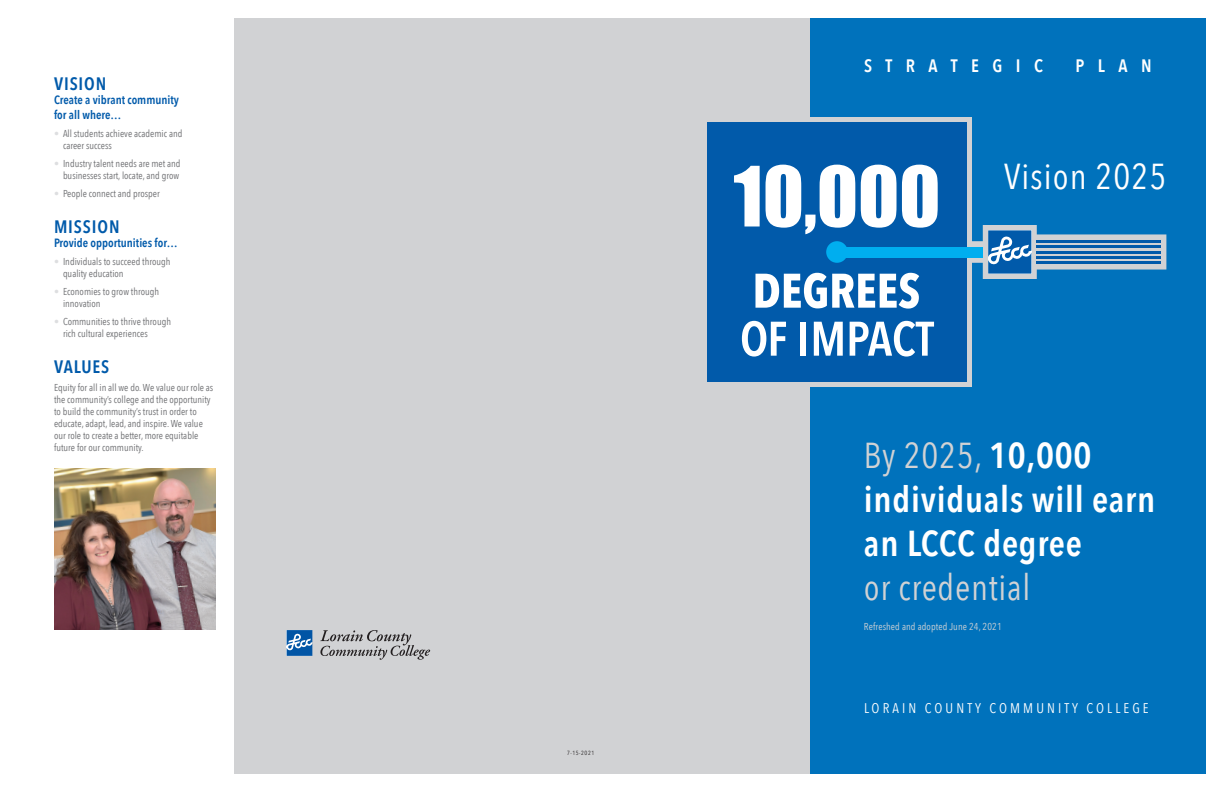
<style>
.page{position:relative;width:1224px;height:792px;background:#fff}
.page>*{position:absolute;margin:0;border:0;box-sizing:border-box;transform-origin:0 0}
.t1{font:600 36px/44px "Avenir Next Condensed";letter-spacing:.02em;color:#fff}
.t2{font:36px "Avenir Next Condensed";letter-spacing:.03em;color:#fff}
.t3{font:600 18px "Avenir Next Condensed";letter-spacing:.05em;color:#015aaa}
.t4{font:600 18px "Avenir Next Condensed";letter-spacing:.75em;color:#fff}
.t5{font:14px "Avenir Next Condensed";letter-spacing:.22em;color:#fff}
.t6{font:600 12px/15px "Avenir Next Condensed";color:#015aaa}
.t7{font:10px/12px "Avenir Next Condensed";color:#6c6d70;text-align:right}
.t8{font:10px "Avenir Next Condensed";letter-spacing:.01em;color:#d1d2d4}
.t9{font:6px "Avenir Next Condensed";letter-spacing:.1em;color:#231f20}
.s1{color:#dddee0}
.s2{font-weight:400;color:#d1d2d4}
</style>
<div class="page">
<div style="left:810px;top:18px;width:396px;height:756px;background:#0072bc"></div>
<div style="left:612px;top:18px;width:198px;height:756px;background:#d1d2d4"></div>
<svg style="left:810px;top:117px;width:356px;height:270px"></svg>
<div style="left:707px;top:122px;width:260px;height:260px;background:#015aaa"></div>
<svg style="left:755px;top:273px;width:164px;height:36px"></svg>
<svg style="left:742px;top:321px;width:44px;height:36px"></svg>
<div style="left:800px;top:322px;width:6px;height:34px;background:#fff"></div>
<svg style="left:814px;top:322px;width:29px;height:34px"></svg>
<svg style="left:850px;top:321px;width:84px;height:36px"></svg>
<svg style="left:734px;top:166px;width:26px;height:60px"></svg>
<svg style="left:766px;top:165px;width:89px;height:69px"></svg>
<svg style="left:861px;top:165px;width:77px;height:63px"></svg>
<svg style="left:988px;top:230px;width:43px;height:44px;background:#3c80bd"></svg>
<div style="left:837px;top:247px;width:146px;height:10px;background:#00aeef"></div>
<hr style="left:1037px;top:251px;width:124px;height:2px;background:#015aaa">
<hr style="left:1037px;top:256px;width:124px;height:3px;background:#015aaa">
<hr style="left:1037px;top:261px;width:124px;height:3px;background:#015aaa">
<hr style="left:1037px;top:245px;width:124px;height:3px;background:#015aaa">
<hr style="left:1037px;top:240px;width:124px;height:3px;background:#015aaa">
<div style="left:826px;top:241px;width:22px;height:22px;background:#00aeef;border-radius:50%"></div>
<div style="left:234px;top:18px;width:378px;height:756px;background:#d1d2d4"></div>
<img style="left:54px;top:468px;width:162px;height:162px">
<svg style="left:320px;top:630px;width:110px;height:30px"></svg>
<svg style="left:287px;top:630px;width:25px;height:26px"></svg>
<h2 class="t3" style="left:54px;top:68px;width:54px">VISION</h2>
<p class="t6" style="left:54px;top:92px;width:127px">Create a vibrant community for all where…</p>
<p class="t7" style="left:54px;top:127px;width:130px"><span class="s1">•</span> All students achieve academic and</p>
<p class="t7" style="left:63px;top:139px;width:50px">career success</p>
<p class="t7" style="left:54px;top:157px;width:128px"><span class="s1">•</span> Industry talent needs are met and businesses start, locate, and grow</p>
<p class="t7" style="left:54px;top:187px;width:107px"><span class="s1">•</span> People connect and prosper</p>
<h2 class="t3" style="left:54px;top:211px;width:67px">MISSION</h2>
<p class="t6" style="left:54px;top:235px;width:125px">Provide opportunities for…</p>
<p class="t7" style="left:54px;top:255px;width:118px"><span class="s1">•</span> Individuals to succeed through</p>
<p class="t7" style="left:63px;top:267px;width:62px">quality education</p>
<p class="t7" style="left:54px;top:285px;width:107px"><span class="s1">•</span> Economies to grow through</p>
<p class="t7" style="left:63px;top:297px;width:39px">innovation</p>
<p class="t7" style="left:54px;top:315px;width:119px"><span class="s1">•</span> Communities to thrive through</p>
<p class="t7" style="left:63px;top:327px;width:86px">rich cultural experiences</p>
<h2 class="t3" style="left:54px;top:351px;width:57px">VALUES</h2>
<p class="t7" style="left:54px;top:381px;width:161px;text-align:left">Equity for all in all we do. We value our role as the community’s college and the opportunity to build the community’s trust in order to educate, adapt, lead, and inspire. We value our role to create a better, more equitable future for our community.</p>
<p class="t9" style="left:567px;top:748px;width:29px">7-15-2021</p>
<p class="t4" style="left:864px;top:50px;width:181px">STRATEGIC</p>
<p class="t4" style="left:1075px;top:50px;width:78px">PLAN</p>
<h1 class="t2" style="left:1004px;top:146px;width:164px">Vision 2025</h1>
<p class="t1" style="left:864px;top:432px;width:293px"><span class="s2">By 2025,</span> 10,000 individuals will earn an LCCC degree<br><span class="s2">or credential</span></p>
<p class="t8" style="left:864px;top:618px;width:139px">Refreshed and adopted June 24, 2021</p>
<p class="t5" style="left:864px;top:696px;width:286px">LORAIN COUNTY COMMUNITY COLLEGE</p>
</div>
